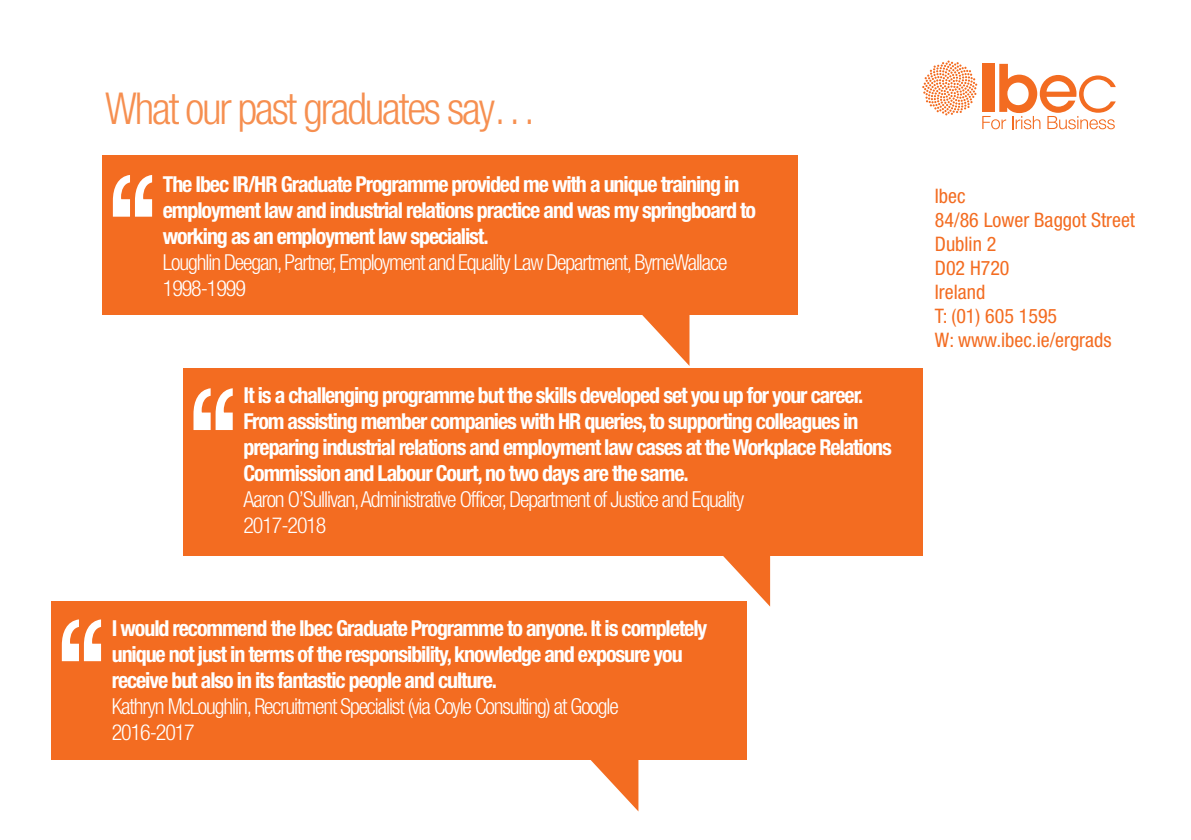
<style>
.page{position:relative;width:1191px;height:840px;background:#fff}
.page>*{position:absolute;margin:0;border:0;box-sizing:border-box;transform-origin:0 0}
.t1{font:164px "Helvetica";color:#fff}
.t2{font:300 condensed 44px "Helvetica Neue";letter-spacing:-.05em;color:#f68f50}
.t3{font:700 condensed 22px/26px "Helvetica Neue";letter-spacing:-.05em;color:#fff}
.t4{font:300 condensed 22px/26px "Helvetica Neue";letter-spacing:-.05em;color:#fff}
.t5{font:condensed 20px/24px "Helvetica Neue";color:#f36c21}
</style>
<div class="page">
<div style="left:183px;top:368px;width:739px;height:186px;background:#f36c21"></div>
<svg style="left:922px;top:60px;width:193px;height:69px"></svg>
<svg style="left:718px;top:554px;width:52px;height:52px"></svg>
<div style="left:102px;top:155px;width:695px;height:159px;background:#f36c21"></div>
<svg style="left:637px;top:314px;width:52px;height:52px"></svg>
<div style="left:51px;top:601px;width:695px;height:158px;background:#f36c21"></div>
<svg style="left:586px;top:759px;width:52px;height:52px"></svg>
<h2 class="t2" style="left:105px;top:92px;width:433px">What our past graduates say…</h2>
<h1 class="t1" style="left:102px;top:141px;width:60px">‘‘</h1>
<p class="t3" style="left:163px;top:169px;width:595px">The Ibec IR/HR Graduate Programme provided me with a unique training in employment law and industrial relations practice and was my springboard to working as an employment law specialist.</p>
<p class="t4" style="left:163px;top:251px;width:566px">Loughlin Deegan,Partner,Employment and Equality Law Department,ByrneWallace<br>1998-1999</p>
<h1 class="t1" style="left:183px;top:354px;width:60px">‘‘</h1>
<p class="t3" style="left:243px;top:381px;width:650px">It is a challenging programme but the skills developed set you up for your career.<br>From assisting member companies with HR queries,to supporting colleagues in preparing industrial relations and employment law cases at theWorkplace Relations Commission and Labour Court,no two days are the same.</p>
<p class="t4" style="left:243px;top:488px;width:502px">Aaron O’Sullivan,Administrative Officer,Department of Justice and Equality<br>2017-2018</p>
<h1 class="t1" style="left:51px;top:585px;width:60px">‘‘</h1>
<p class="t3" style="left:112px;top:613px;width:597px">I would recommend the Ibec Graduate Programme to anyone.It is completely unique not just in terms of the responsibility,knowledge and exposure you receive but also in its fantastic people and culture.</p>
<p class="t4" style="left:112px;top:695px;width:508px">Kathryn McLoughlin,Recruitment Specialist (via Coyle Consulting) at Google<br>2016-2017</p>
<p class="t5" style="left:935px;top:186px;width:202px">Ibec<br>84/86 Lower Baggot Street<br>Dublin 2<br>D02 H720<br>Ireland<br>T: (01) 605 1595<br>W: www.ibec.ie/ergrads</p>
</div>
